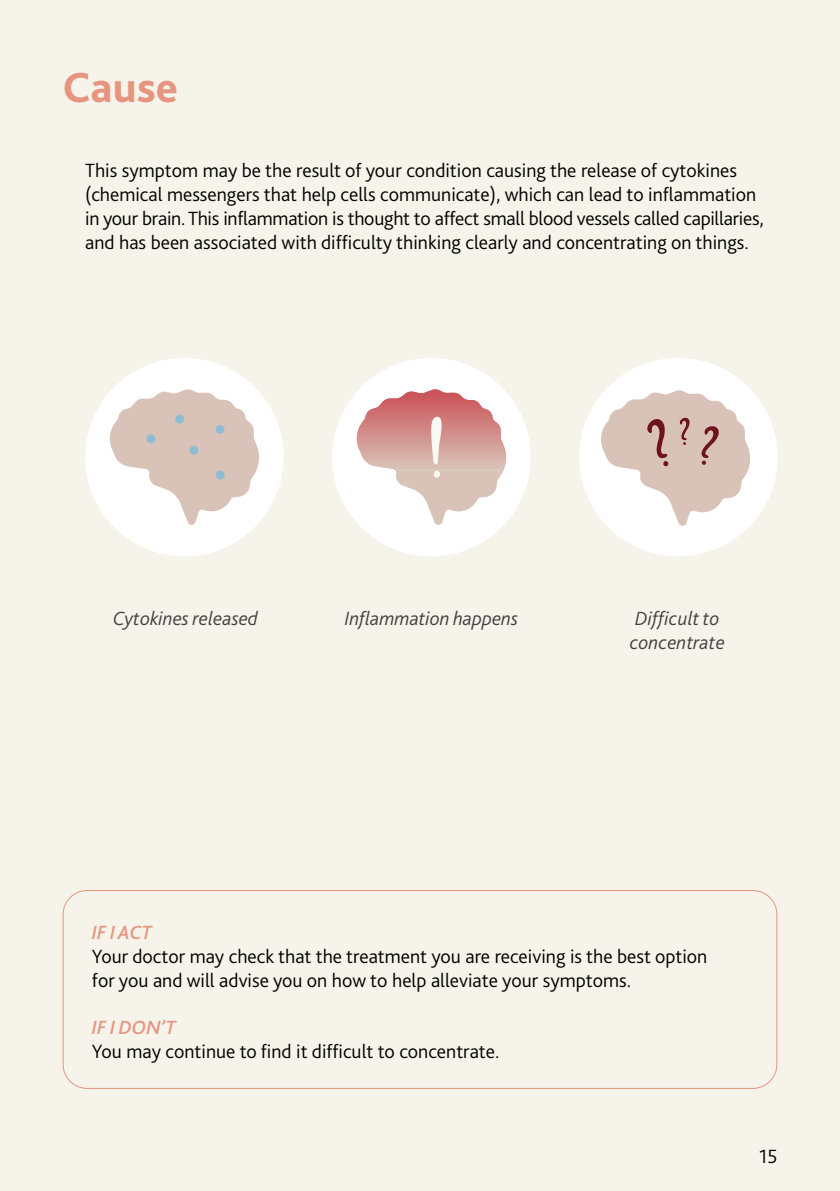
<style>
.page{position:relative;width:840px;height:1191px;background:#fff}
.page>*{position:absolute;margin:0;border:0;box-sizing:border-box;transform-origin:0 0}
.t1{font:800 44px "Bliss 2";color:#e69680}
.t2{font:300 20px/24px "Bliss 2";color:#000}
.t3{font:italic 300 20px/24px "Bliss 2";color:#404040}
.t4{font:italic 500 20px "Bliss 2";color:#e69680}
</style>
<div class="page">
<div style="left:0;top:0;width:839px;height:1191px;background:#f5f3ea"></div>
<div style="left:63px;top:890px;width:714px;height:199px;border:1px solid #e69680;border-radius:24px"></div>
<div style="left:85px;top:358px;width:198px;height:198px;background:#fff;border-radius:50%"></div>
<svg style="left:109px;top:389px;width:152px;height:136px"></svg>
<div style="left:332px;top:358px;width:198px;height:198px;background:#fff;border-radius:50%"></div>
<svg style="left:356px;top:390px;width:149px;height:135px"></svg>
<div style="left:578px;top:358px;width:199px;height:198px;background:#fff;border-radius:50%"></div>
<svg style="left:599px;top:390px;width:152px;height:136px"></svg>
<h1 class="t1" style="left:62px;top:60px;width:117px">Cause</h1>
<p class="t2" style="left:85px;top:158px;width:679px">This symptom may be the result of your condition causing the release of cytokines (chemical messengers that help cells communicate), which can lead to inflammation in your brain. This inflammation is thought to affect small blood vessels called capillaries, and has been associated with difficulty thinking clearly and concentrating on things.</p>
<p class="t3" style="left:113px;top:606px;width:146px">Cytokines released</p>
<p class="t3" style="left:344px;top:606px;width:174px">Inflammation happens</p>
<p class="t3" style="left:629px;top:606px;width:96px">Difficult to concentrate</p>
<p class="t4" style="left:92px;top:920px;width:61px">IF I ACT</p>
<p class="t2" style="left:92px;top:944px;width:616px">Your doctor may check that the treatment you are receiving is the best option for you and will advise you on how to help alleviate your symptoms.</p>
<p class="t4" style="left:92px;top:1015px;width:85px">IF I DON’T</p>
<p class="t2" style="left:92px;top:1039px;width:409px">You may continue to find it difficult to concentrate.</p>
<p class="t2" style="left:758px;top:1143px;width:20px">15</p>
</div>
